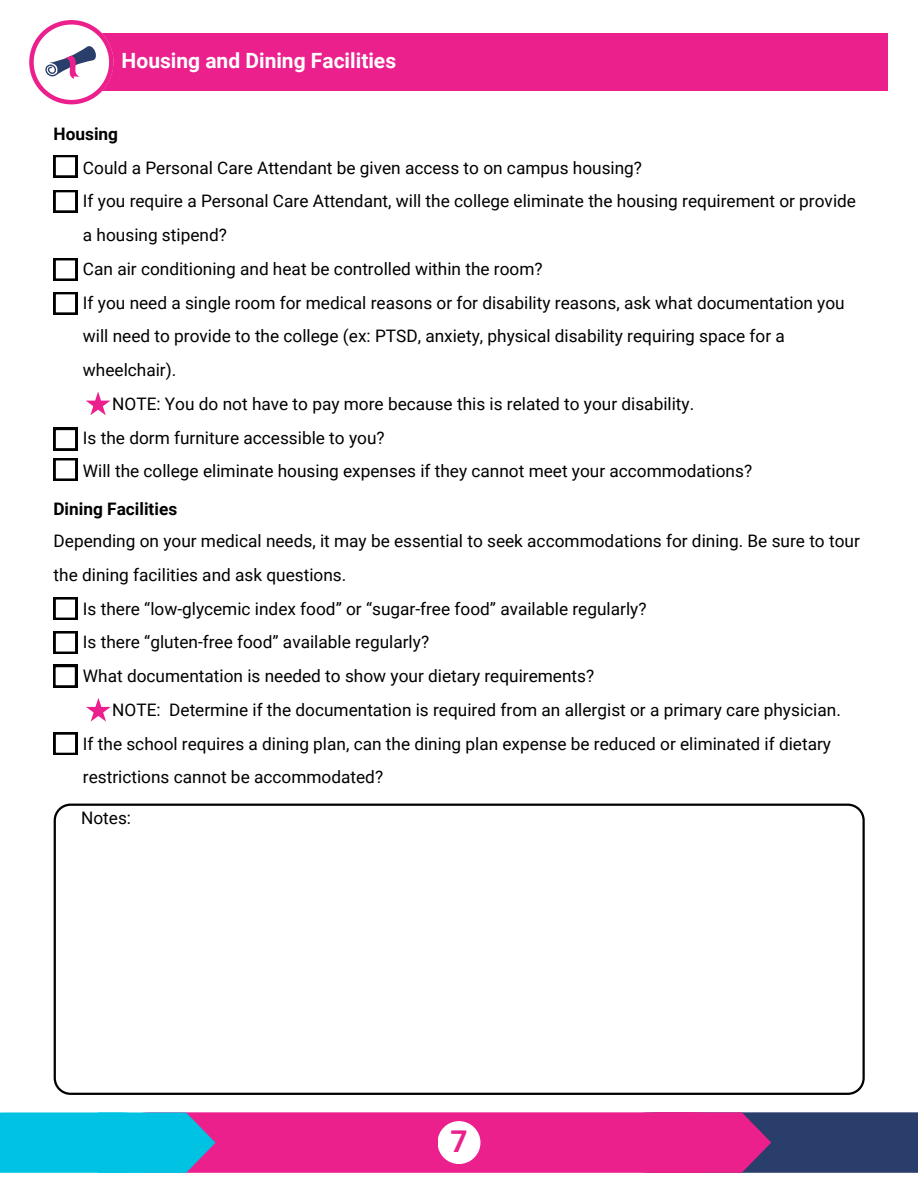
<style>
.page{position:relative;width:918px;height:1188px;background:#fff}
.page>*{position:absolute;margin:0;border:0;box-sizing:border-box;transform-origin:0 0}
.t1{font:700 30px "Roboto";color:#eb208d}
.t2{font:700 21px "Roboto";color:#fff}
.t3{font:17.25px/33.8px "Roboto";color:#000}
.t4{font:700 17.25px "Roboto";color:#000}
</style>
<div class="page">
<div style="left:54px;top:155px;width:24px;height:22px;background:#000"></div>
<svg style="left:54px;top:157px;width:23px;height:21px"></svg>
<div style="left:54px;top:190px;width:24px;height:23px;background:#000"></div>
<svg style="left:55px;top:192px;width:20px;height:19px"></svg>
<div style="left:54px;top:258px;width:24px;height:23px;background:#000"></div>
<svg style="left:55px;top:260px;width:20px;height:19px"></svg>
<div style="left:54px;top:292px;width:24px;height:23px;background:#000"></div>
<svg style="left:55px;top:294px;width:20px;height:19px"></svg>
<div style="left:54px;top:428px;width:24px;height:22px;background:#000"></div>
<svg style="left:55px;top:430px;width:20px;height:19px"></svg>
<div style="left:54px;top:458px;width:24px;height:23px;background:#000"></div>
<svg style="left:55px;top:460px;width:20px;height:19px"></svg>
<div style="left:54px;top:597px;width:24px;height:23px;background:#000"></div>
<svg style="left:55px;top:599px;width:20px;height:19px"></svg>
<div style="left:54px;top:631px;width:24px;height:23px;background:#000"></div>
<svg style="left:55px;top:633px;width:20px;height:19px"></svg>
<svg style="left:53px;top:665px;width:24px;height:22px"></svg>
<div style="left:54px;top:732px;width:24px;height:23px;background:#000"></div>
<svg style="left:55px;top:734px;width:20px;height:19px"></svg>
<svg style="left:54px;top:804px;width:811px;height:291px"></svg>
<svg style="left:86px;top:392px;width:25px;height:23px"></svg>
<svg style="left:86px;top:698px;width:25px;height:24px"></svg>
<svg style="left:0;top:1112px;width:918px;height:61px;background:#944b9b"></svg>
<div style="left:438px;top:1121px;width:42px;height:43px;background:#fff;border-radius:50%"></div>
<div style="left:90px;top:33px;width:798px;height:58px;background:#eb208d"></div>
<svg style="left:29px;top:20px;width:85px;height:84px"></svg>
<p class="t2" style="left:122px;top:49px;width:276px">Housing and Dining Facilities</p>
<p class="t4" style="left:54px;top:124px;width:66px">Housing</p>
<p class="t3" style="left:83px;top:151px;width:561px">Could a Personal Care Attendant be given access to on campus housing?</p>
<p class="t3" style="left:83px;top:185px;width:775px">If you require a Personal Care Attendant, will the college eliminate the housing requirement or provide a housing stipend?</p>
<p class="t3" style="left:83px;top:252px;width:461px">Can air conditioning and heat be controlled within the room?</p>
<p class="t3" style="left:83px;top:286px;width:763px">If you need a single room for medical reasons or for disability reasons, ask what documentation you will need to provide to the college (ex: PTSD, anxiety, physical disability requiring space for a wheelchair).</p>
<p class="t3" style="left:112px;top:387px;width:583px">NOTE: You do not have to pay more because this is related to your disability.</p>
<p class="t3" style="left:83px;top:421px;width:303px">Is the dorm furniture accessible to you?</p>
<p class="t3" style="left:83px;top:455px;width:671px">Will the college eliminate housing expenses if they cannot meet your accommodations?</p>
<p class="t4" style="left:53px;top:499px;width:125px">Dining Facilities</p>
<p class="t3" style="left:54px;top:524px;width:808px">Depending on your medical needs, it may be essential to seek accommodations for dining. Be sure to tour the dining facilities and ask questions.</p>
<p class="t3" style="left:83px;top:592px;width:565px">Is there “low-glycemic index food” or “sugar-free food” available regularly?</p>
<p class="t3" style="left:83px;top:626px;width:348px">Is there “gluten-free food” available regularly?</p>
<p class="t3" style="left:83px;top:659px;width:513px">What documentation is needed to show your dietary requirements?</p>
<p class="t3" style="left:112px;top:693px;width:730px">NOTE: Determine if the documentation is required from an allergist or a primary care physician.</p>
<p class="t3" style="left:83px;top:727px;width:750px">If the school requires a dining plan, can the dining plan expense be reduced or eliminated if dietary restrictions cannot be accommodated?</p>
<p class="t3" style="left:81px;top:802px;width:51px">Notes:</p>
<p class="t1" style="left:450px;top:1124px;width:19px">7</p>
</div>
